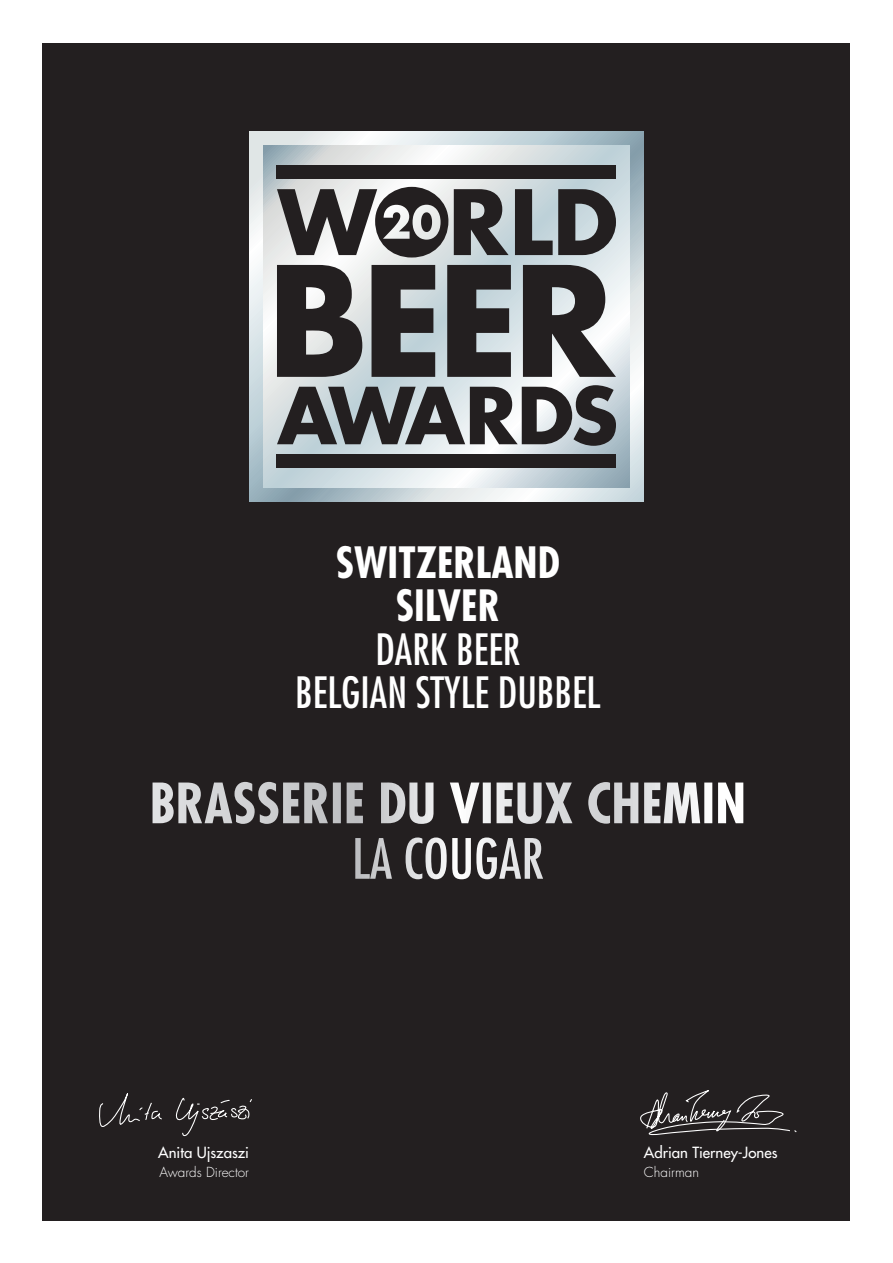
<style>
.page{position:relative;width:893px;height:1263px;background:#fff}
.page>*{position:absolute;margin:0;border:0;box-sizing:border-box;transform-origin:0 0}
.Brand{font:700 condensed 54px "Futura";color:#fff}
.Expression{font:condensed 54px "Futura";color:#fff}
.Category{font:condensed 42px "Futura";color:#fff}
.Best{font:700 condensed 42px "Futura";color:#fff}
.t1{font:15px "Futura";color:#fff}
.t2{font:300 13.5px "Futura";color:#fff}
</style>
<div class="page">
<div style="left:43px;top:43px;width:807px;height:1177px;background:#231f20"></div>
<svg style="left:249px;top:132px;width:395px;height:369px;background:#d0dbe0"></svg>
<svg style="left:263px;top:146px;width:367px;height:342px;background:#d5dfe2"></svg>
<svg style="left:277px;top:265px;width:85px;height:112px"></svg>
<svg style="left:372px;top:265px;width:63px;height:112px"></svg>
<svg style="left:447px;top:265px;width:64px;height:112px"></svg>
<svg style="left:523px;top:265px;width:93px;height:112px"></svg>
<svg style="left:277px;top:385px;width:339px;height:61px"></svg>
<div style="left:277px;top:165px;width:339px;height:14px;background:#231f20"></div>
<div style="left:277px;top:454px;width:339px;height:14px;background:#231f20"></div>
<svg style="left:454px;top:189px;width:55px;height:66px"></svg>
<svg style="left:515px;top:189px;width:101px;height:66px"></svg>
<svg style="left:277px;top:187px;width:171px;height:70px"></svg>
<svg style="left:99px;top:1093px;width:63px;height:34px"></svg>
<svg style="left:175px;top:1098px;width:77px;height:38px"></svg>
<svg style="left:640px;top:1090px;width:157px;height:46px"></svg>
<p class="Best" style="left:336px;top:536px;width:226px">SWITZERLAND</p>
<p class="Best" style="left:396px;top:579px;width:106px">SILVER</p>
<p class="Category" style="left:375px;top:624px;width:147px">DARK BEER</p>
<p class="Category" style="left:295px;top:667px;width:307px">BELGIAN STYLE DUBBEL</p>
<p class="Brand" style="left:150px;top:770px;width:598px">BRASSERIE DU VIEUX CHEMIN</p>
<p class="Expression" style="left:352px;top:826px;width:193px">LA COUGAR</p>
<p class="t1" style="left:158px;top:1143px;width:92px">Anita Ujszaszi</p>
<p class="t2" style="left:159px;top:1164px;width:91px">Awards Director</p>
<p class="t1" style="left:644px;top:1143px;width:135px">Adrian Tierney-Jones</p>
<p class="t2" style="left:644px;top:1164px;width:57px">Chairman</p>
</div>
